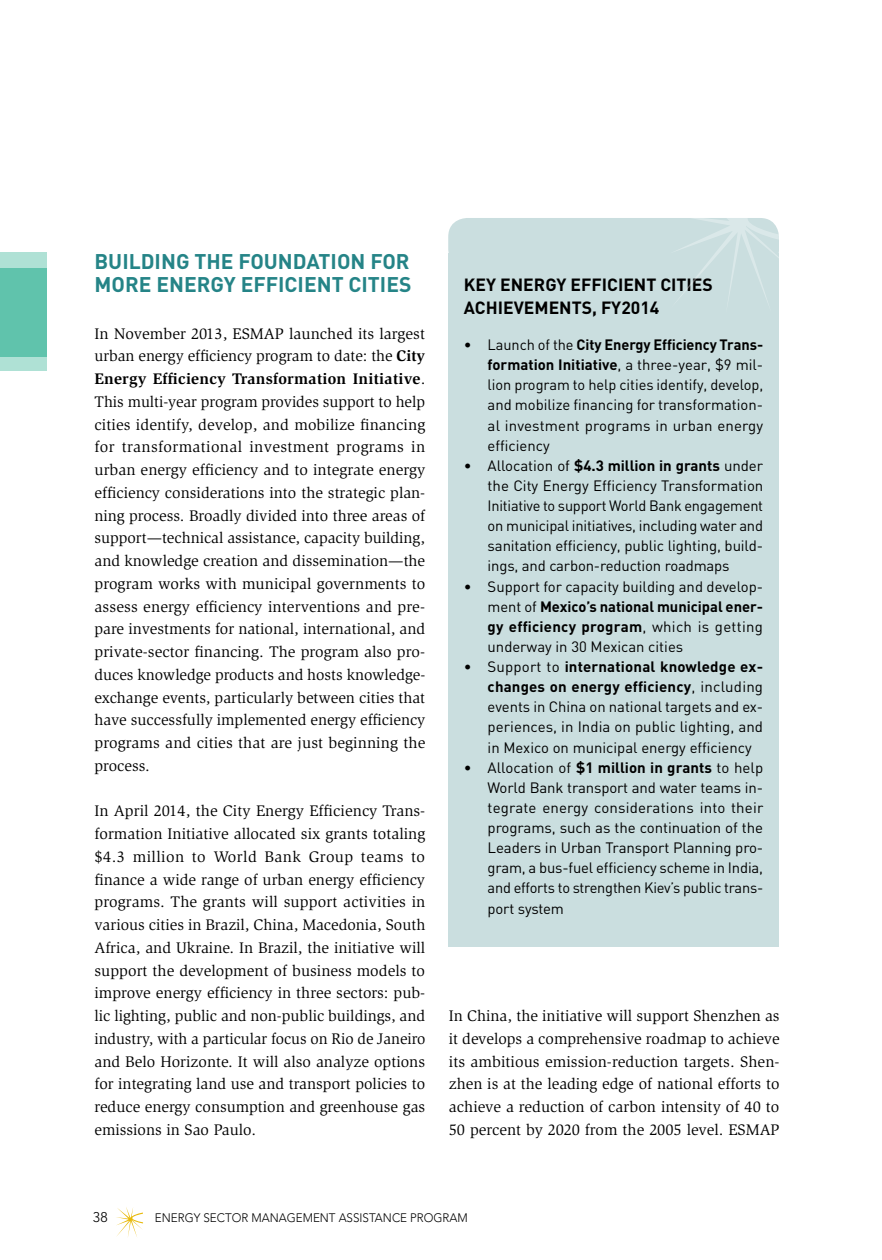
<style>
.page{position:relative;width:882px;height:1260px;background:#fff}
.page>*{position:absolute;margin:0;border:0;box-sizing:border-box;transform-origin:0 0}
.t1{font:700 21px/22.8px "DIN";color:#258487}
.t2{font:700 17.5px/22.8px "DIN";color:#000}
.t3{font:15.75px/22.8px "Slimbach Std";color:#000;text-align:justify}
.t4{font:14.88px/20.1px "DIN";color:#000;text-align:justify}
.t5{font:300 14px "Avenir LT Std";color:#000}
.t6{font:300 12.25px "Avenir LT Std";color:#000;scale:.95 1}
.s1{font-weight:700}
</style>
<div class="page">
<svg style="left:116px;top:1207px;width:27px;height:30px"></svg>
<div style="left:0;top:252px;width:47px;height:118px;background:#afe1d5"></div>
<div style="left:0;top:268px;width:47px;height:89px;background:#60c3ac"></div>
<div style="left:448px;top:218px;width:331px;height:50px;background:#cadedf;border-radius:19px"></div>
<div style="left:448px;top:253px;width:331px;height:693px;background:#cadedf"></div>
<svg style="left:676px;top:218px;width:103px;height:84px"></svg>
<h1 class="t1" style="left:94px;top:250px;width:318px">BUILDING THE FOUNDATION FOR<br>MORE ENERGY EFFICIENT CITIES</h1>
<p class="t3" style="left:94px;top:322px;width:332px;text-align:left">In November 2013, ESMAP launched its largest urban energy efficiency program to date: the <span class="s1">City Energy Efficiency Transformation Initiative</span>.<br>This multi-year program provides support to help cities identify, develop, and mobilize financing for transformational investment programs in urban energy efficiency and to integrate energy efficiency considerations into the strategic plan&shy;ning process. Broadly divided into three areas of support—technical assistance, capacity building, and knowledge creation and dissemination—the program works with municipal governments to assess energy efficiency interventions and pre&shy;pare investments for national, international, and private-sector financing. The program also pro&shy;duces knowledge products and hosts knowledge&shy;exchange events, particularly between cities that have successfully implemented energy efficiency programs and cities that are just beginning the process.</p>
<p class="t3" style="left:94px;top:800px;width:332px">In April 2014, the City Energy Efficiency Trans&shy;formation Initiative allocated six grants totaling $4. 3 million to World Bank Group teams to finance a wide range of urban energy efficiency programs. The grants will support activities in various cities in Brazil, China, Macedonia, South Africa, and Ukraine. In Brazil, the initiative will support the development of business models to improve energy efficiency in three sectors: pub&shy;lic lighting, public and non-public buildings, and industry, with a particular focus on Rio de Janeiro and Belo Horizonte. It will also analyze options for integrating land use and transport policies to reduce energy consumption and greenhouse gas emissions in Sao Paulo.</p>
<p class="t2" style="left:464px;top:273px;width:250px">KEY ENERGY EFFICIENT CITIES<br>ACHIEVEMENTS, FY2014</p>
<p class="t4" style="left:488px;top:334px;width:277px;text-indent:-24px">• Launch of the <span class="s1">City Energy Efficiency Trans&shy;formation Initiative</span>, a three-year, $9 mil&shy;lion program to help cities identify, develop, and mobilize financing for transformation&shy;al investment programs in urban energy efficiency</p>
<p class="t4" style="left:488px;top:455px;width:277px;text-indent:-24px">• Allocation of <span class="s1">$4.3 million in grants</span> under the City Energy Efficiency Transformation Initiative to support World Bank engagement on municipal initiatives, including water and sanitation efficiency, public lighting, build&shy;ings, and carbon-reduction roadmaps</p>
<p class="t4" style="left:488px;top:576px;width:277px;text-indent:-24px">• Support for capacity building and develop&shy;ment of <span class="s1">Mexico’s national municipal ener&shy;gy efficiency program</span>, which is getting underway in 30 Mexican cities</p>
<p class="t4" style="left:488px;top:656px;width:277px;text-indent:-24px">• Support to <span class="s1">international knowledge ex&shy;changes on energy efficiency</span>, including events in China on national targets and ex&shy;periences, in India on public lighting, and in Mexico on municipal energy efficiency</p>
<p class="t4" style="left:488px;top:757px;width:277px;text-indent:-24px">• Allocation of <span class="s1">$1 million in grants</span> to help World Bank transport and water teams in&shy;tegrate energy considerations into their programs, such as the continuation of the Leaders in Urban Transport Planning pro&shy;gram, a bus-fuel efficiency scheme in India, and efforts to strengthen Kiev’s public trans&shy;port system</p>
<p class="t3" style="left:449px;top:1005px;width:332px">In China, the initiative will support Shenzhen as it develops a comprehensive roadmap to achieve its ambitious emission-reduction targets. Shen&shy;zhen is at the leading edge of national efforts to achieve a reduction of carbon intensity of 40 to 50 percent by 2020 from the 2005 level. ESMAP</p>
<p class="t5" style="left:93px;top:1209px;width:17px">38</p>
<p class="t6" style="left:155px;top:1211px;width:331px">ENERGY SECTOR MANAGEMENT ASSISTANCE PROGRAM</p>
</div>
